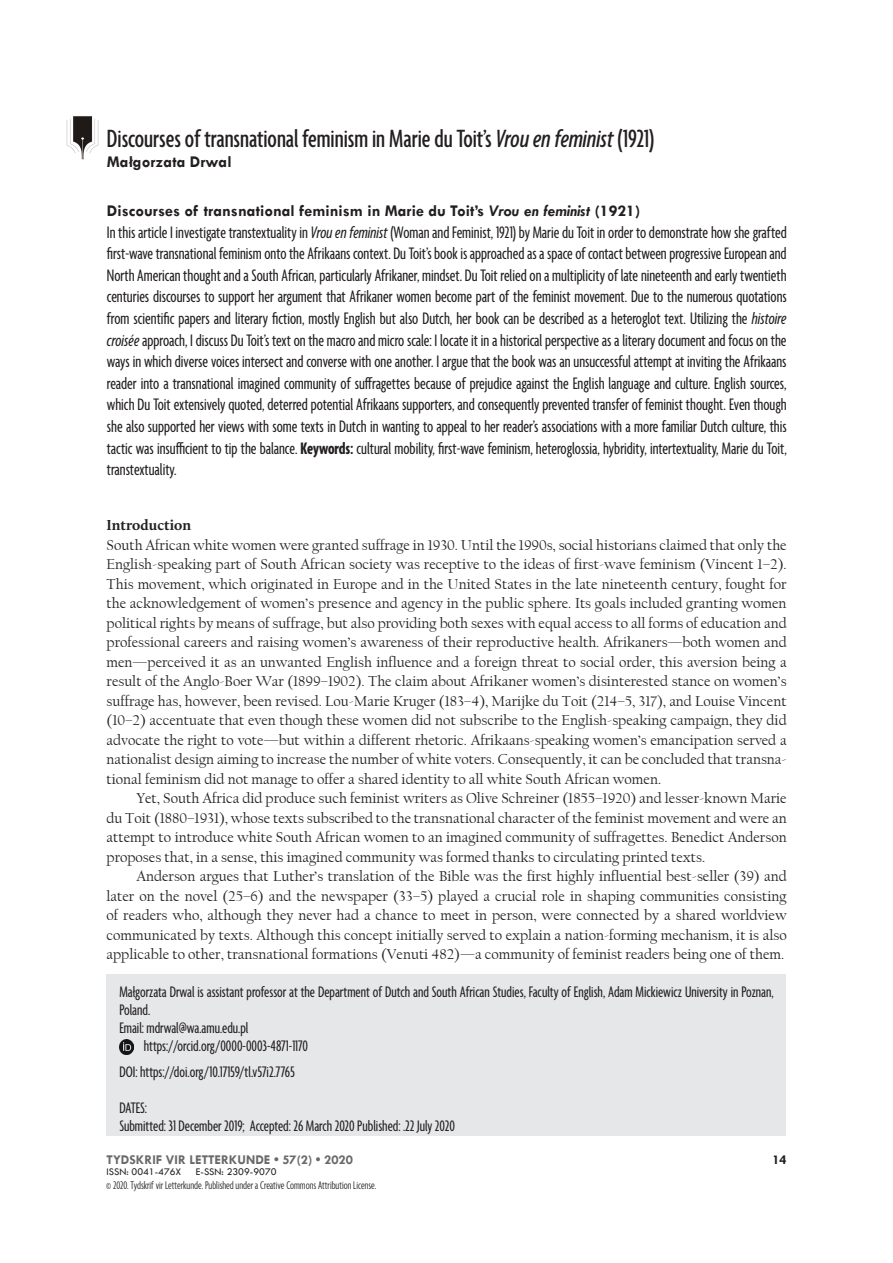
<style>
.page{position:relative;width:893px;height:1263px;background:#fff}
.page>*{position:absolute;margin:0;border:0;box-sizing:border-box;transform-origin:0 0}
.t1{font:500 extra-condensed 27px "Agenda";color:#231f20}
.Abstract{font:extra-condensed 18px/21.6px "Agenda";color:#231f20;text-align:justify}
.Bio{font:extra-condensed 16.5px/18px "Agenda";color:#231f20}
.Abstract-2{font:700 16.5px "Tw Cen";color:#231f20}
.blok_paragraaf{font:15px/19.5px "Californian FB";color:#231f20;text-align:justify}
.Indent_parag{font:15px/19.5px "Californian FB";color:#231f20;text-align:justify}
.blok_paragraaf-2{font:700 15px "Calluna";color:#231f20}
.t2{font:700 13.5px "Tw Cen";color:#69696c}
.t3{font:700 13.5px "Tw Cen";color:#231f20}
.Bio-2{font:300 extra-condensed 12px "Agenda";color:#231f20}
.t4{font:10.5px "Tw Cen";color:#231f20}
.s1{font-family:"Agenda Medium Extra Cond";font-weight:400;font-style:italic;font-stretch:normal}
.s2{font-style:italic}
.s3{font-family:"Agenda Regular Extra Cond";font-style:italic;font-stretch:normal}
.s4{font-weight:700}
</style>
<div class="page">
<div style="left:107px;top:974px;width:679px;height:161px;background:#e6e7e9"></div>
<img style="left:66px;top:116px;width:33px;height:43px">
<img style="left:119px;top:1040px;width:15px;height:14px">
<p class="t1" style="left:107px;top:124px;width:549px">Discourses of transnational feminism in Marie du Toit’s <span class="s1">Vrou en feminist</span> (1921)</p>
<p class="Abstract-2" style="left:107px;top:152px;width:126px">Małgorzata Drwal</p>
<p class="Abstract-2" style="left:107px;top:201px;width:535px">Discourses of transnational feminism in Marie du Toit’s <span class="s2">Vrou en feminist</span> (1921)</p>
<p class="Abstract" style="left:107px;top:222px;width:681px">In this article I investigate transtextuality in <span class="s3">Vrou en feminist</span> (Woman and Feminist, 1921) by Marie du Toit in order to demonstrate how she grafted first-wave transnational feminism onto the Afrikaans context. Du Toit’s book is approached as a space of contact between progressive European and North American thought and a South African, particularly Afrikaner, mindset. Du Toit relied on a multiplicity of late nineteenth and early twentieth centuries discourses to support her argument that Afrikaner women become part of the feminist movement. Due to the numerous quotations from scientific papers and literary fiction, mostly English but also Dutch, her book can be described as a heteroglot text. Utilizing the <span class="s3">histoire croisée</span> approach, I discuss Du Toit’s text on the macro and micro scale: I locate it in a historical perspective as a literary document and focus on the ways in which diverse voices intersect and converse with one another. I argue that the book was an unsuccessful attempt at inviting the Afrikaans reader into a transnational imagined community of suffragettes because of prejudice against the English language and culture. English sources, which Du Toit extensively quoted, deterred potential Afrikaans supporters, and consequently prevented transfer of feminist thought. Even though she also supported her views with some texts in Dutch in wanting to appeal to her reader’s associations with a more familiar Dutch culture, this tactic was insufficient to tip the balance. <span class="s4">Keywords:</span> cultural mobility, first-wave feminism, heteroglossia, hybridity, intertextuality, Marie du Toit, transtextuality.</p>
<p class="blok_paragraaf-2" style="left:107px;top:516px;width:86px">Introduction</p>
<p class="blok_paragraaf" style="left:107px;top:535px;width:682px">South African white women were granted suffrage in 1930. Until the 1990s, social historians claimed that only the English-speaking part of South African society was receptive to the ideas of first-wave feminism (Vincent 1–2).<br>This movement, which originated in Europe and in the United States in the late nineteenth century, fought for the acknowledgement of women’s presence and agency in the public sphere. Its goals included granting women political rights by means of suffrage, but also providing both sexes with equal access to all forms of education and professional careers and raising women’s awareness of their reproductive health. Afrikaners—both women and men—perceived it as an unwanted English influence and a foreign threat to social order, this aversion being a result of the Anglo-Boer War (1899–1902). The claim about Afrikaner women’s disinterested stance on women’s suffrage has, however, been revised. Lou-Marie Kruger (183–4), Marijke du Toit (214–5, 317), and Louise Vincent (10–2) accentuate that even though these women did not subscribe to the English-speaking campaign, they did advocate the right to vote—but within a different rhetoric. Afrikaans-speaking women’s emancipation served a nationalist design aiming to increase the number of white voters. Consequently, it can be concluded that transna&shy;tional feminism did not manage to offer a shared identity to all white South African women.</p>
<p class="Indent_parag" style="left:107px;top:789px;width:682px;text-indent:30px">Yet, South Africa did produce such feminist writers as Olive Schreiner (1855–1920) and lesser-known Marie du Toit (1880–1931), whose texts subscribed to the transnational character of the feminist movement and were an attempt to introduce white South African women to an imagined community of suffragettes. Benedict Anderson proposes that, in a sense, this imagined community was formed thanks to circulating printed texts.</p>
<p class="Indent_parag" style="left:107px;top:867px;width:682px;text-indent:30px">Anderson argues that Luther’s translation of the Bible was the first highly influential best-seller (39) and later on the novel (25–6) and the newspaper (33–5) played a crucial role in shaping communities consisting of readers who, although they never had a chance to meet in person, were connected by a shared worldview communicated by texts. Although this concept initially served to explain a nation-forming mechanism, it is also applicable to other, transnational formations (Venuti 482)—a community of feminist readers being one of them.</p>
<p class="Bio" style="left:119px;top:984px;width:656px">Małgorzata Drwal is assistant professor at the Department of Dutch and South African Studies, Faculty of English, Adam Mickiewicz University in Poznan,<br>Poland.</p>
<p class="Bio" style="left:119px;top:1020px;width:131px">Email: mdrwal@wa.amu.edu.pl</p>
<p class="Bio" style="left:144px;top:1038px;width:166px">https://orcid.org/0000-0003-4871-1170</p>
<p class="Bio" style="left:119px;top:1063px;width:177px">DOI: https://doi.org/10.17159/tl.v57i2.7765</p>
<p class="Bio" style="left:119px;top:1099px;width:29px">DATES:</p>
<p class="Bio" style="left:119px;top:1117px;width:337px">Submitted: 31 December 2019; Accepted: 26 March 2020 Published: .22 July 2020</p>
<p class="t2" style="left:107px;top:1152px;width:248px">TYDSKRIF VIR LETTERKUNDE • 57(2) • 2020</p>
<p class="t4" style="left:107px;top:1166px;width:76px">ISSN: 0041-476X</p>
<p class="t4" style="left:196px;top:1166px;width:82px">E-SSN: 2309-9070</p>
<p class="Bio-2" style="left:106px;top:1179px;width:272px">© 2020. Tydskrif vir Letterkunde. Published under a Creative Commons Attribution License.</p>
<p class="t3" style="left:772px;top:1152px;width:16px">14</p>
</div>
